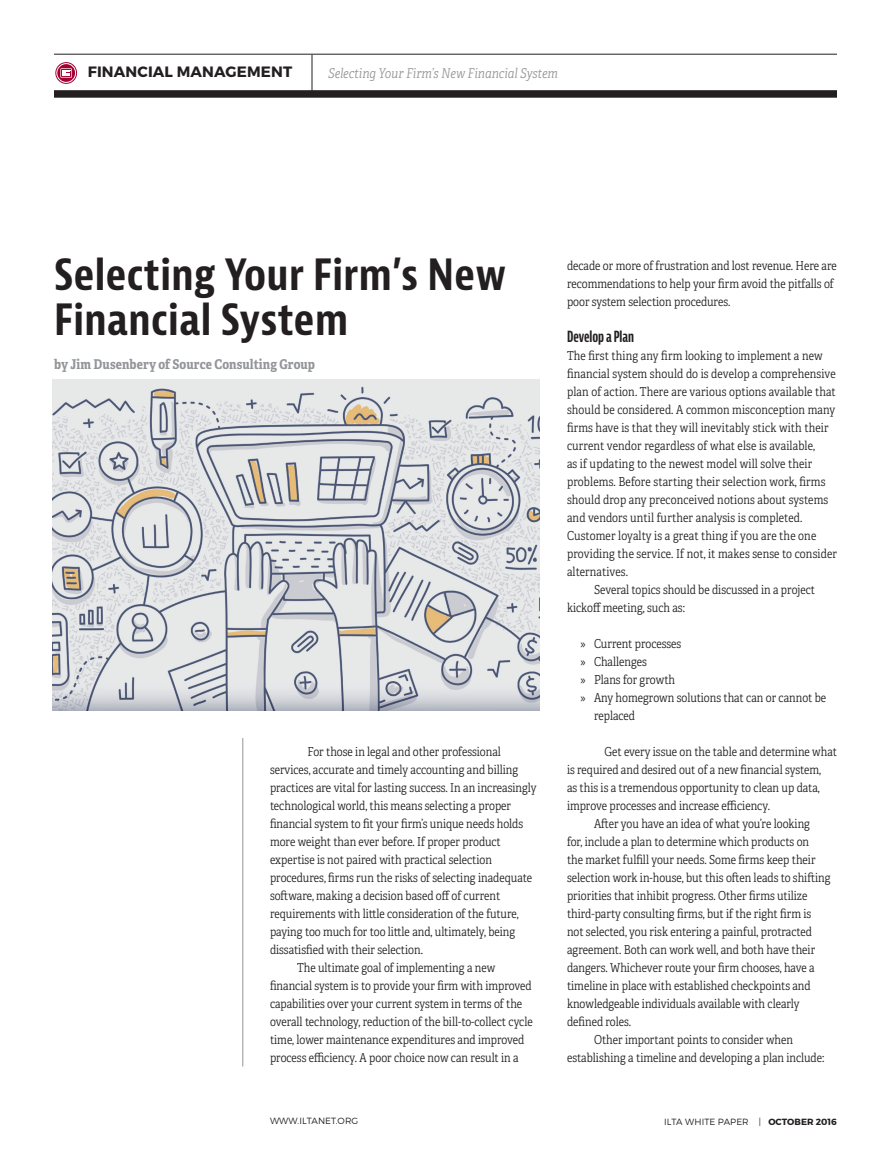
<style>
.page{position:relative;width:891px;height:1161px;background:#fff}
.page>*{position:absolute;margin:0;border:0;box-sizing:border-box;transform-origin:0 0}
.SM_subhead{font:700 condensed 42px/45px "Bernina Sans";letter-spacing:.01em;color:#231f20}
.t1{font:700 15px "Montserrat";letter-spacing:.01em;color:#231f20}
._2016_subhead{font:700 extra-condensed 15px "Bernina Sans";color:#231f20}
.intro-2016{font:700 13.5px "Adelle Condensed";letter-spacing:.01em;color:#939598}
.intro-2016-2{font:italic 13.5px "Adelle Condensed Lt";letter-spacing:.005em;color:#939598}
.Body_copy_no_indent{font:12.3px/18px "Adelle Condensed Lt";color:#231f20}
.body_copy{font:12.3px/18px "Adelle Condensed Lt";color:#231f20}
.t2{font:300 9px "Montserrat";letter-spacing:.01em;color:#231f20}
.s1{font-family:"Myriad Pro"}
.s2{font-weight:700}
</style>
<div class="page">
<svg style="left:55px;top:62px;width:22px;height:22px"></svg>
<div style="left:57px;top:63px;width:19px;height:20px;border:1px solid #fff;border-radius:50%"></div>
<svg style="left:60px;top:68px;width:12px;height:10px"></svg>
<div style="left:54px;top:90px;width:783px;height:8px;background:#231f20"></div>
<hr style="left:54px;top:54px;width:783px;height:1px;background:#231f20">
<hr style="left:312px;top:55px;width:1px;height:37px;background:#231f20">
<img style="left:53px;top:380px;width:487px;height:331px">
<hr style="left:243px;top:738px;width:1px;height:328px;background:#939598">
<p class="t1" style="left:88px;top:63px;width:206px">FINANCIAL MANAGEMENT</p>
<p class="intro-2016-2" style="left:328px;top:64px;width:231px">Selecting Your Firm’s New Financial System</p>
<p class="SM_subhead" style="left:54px;top:254px;width:454px">Selecting Your Firm’s New<br>Financial System</p>
<p class="intro-2016" style="left:54px;top:354px;width:263px">by Jim Dusenbery of Source Consulting Group</p>
<p class="Body_copy_no_indent" style="left:270px;top:742px;width:268px;text-indent:38px">For those in legal and other professional services, accurate and timely accounting and billing practices are vital for lasting success. In an increasingly technological world, this means selecting a proper financial system to fit your firm’s unique needs holds more weight than ever before. If proper product expertise is not paired with practical selection procedures, firms run the risks of selecting inadequate software, making a decision based off of current requirements with little consideration of the future, paying too much for too little and, ultimately, being dissatisfied with their selection.</p>
<p class="body_copy" style="left:270px;top:958px;width:264px;text-indent:27px">The ultimate goal of implementing a new financial system is to provide your firm with improved capabilities over your current system in terms of the overall technology, reduction of the bill-to-collect cycle time, lower maintenance expenditures and improved process efficiency. A poor choice now can result in a</p>
<p class="body_copy" style="left:567px;top:256px;width:271px">decade or more of frustration and lost revenue. Here are recommendations to help your firm avoid the pitfalls of poor system selection procedures.</p>
<p class="_2016_subhead" style="left:567px;top:328px;width:69px">Develop a Plan</p>
<p class="Body_copy_no_indent" style="left:567px;top:346px;width:272px">The first thing any firm looking to implement a new financial system should do is develop a comprehensive plan of action. There are various options available that should be considered. A common misconception many firms have is that they will inevitably stick with their current vendor regardless of what else is available,<br>as if updating to the newest model will solve their problems. Before starting their selection work, firms should drop any preconceived notions about systems and vendors until further analysis is completed.<br>Customer loyalty is a great thing if you are the one providing the service. If not, it makes sense to consider alternatives.</p>
<p class="body_copy" style="left:567px;top:580px;width:250px;text-indent:27px">Several topics should be discussed in a project kickoff meeting, such as:</p>
<p class="Body_copy_no_indent" style="left:580px;top:634px;width:102px"><span class="s1">»</span> Current processes</p>
<p class="Body_copy_no_indent" style="left:580px;top:652px;width:68px"><span class="s1">»</span> Challenges</p>
<p class="Body_copy_no_indent" style="left:580px;top:670px;width:96px"><span class="s1">»</span> Plans for growth</p>
<p class="Body_copy_no_indent" style="left:594px;top:688px;width:234px;text-indent:-14px"><span class="s1">»</span> Any homegrown solutions that can or cannot be replaced</p>
<p class="Body_copy_no_indent" style="left:567px;top:742px;width:271px;text-indent:38px">Get every issue on the table and determine what is required and desired out of a new financial system,<br>as this is a tremendous opportunity to clean up data, improve processes and increase efficiency.</p>
<p class="body_copy" style="left:567px;top:814px;width:265px;text-indent:27px">After you have an idea of what you’re looking<br>for, include a plan to determine which products on<br>the market fulfill your needs. Some firms keep their selection work in-house, but this often leads to shifting priorities that inhibit progress. Other firms utilize third-party consulting firms, but if the right firm is not selected, you risk entering a painful, protracted agreement. Both can work well, and both have their dangers. Whichever route your firm chooses, have a timeline in place with established checkpoints and knowledgeable individuals available with clearly defined roles.</p>
<p class="body_copy" style="left:567px;top:1030px;width:259px;text-align:center">Other important points to consider when establishing a timeline and developing a plan include:</p>
<p class="t2" style="left:270px;top:1115px;width:90px">WWW.ILTANET.ORG</p>
<p class="t2" style="left:664px;top:1116px;width:174px">ILTA WHITE PAPER | <span class="s2">OCTOBER 2016</span></p>
</div>
